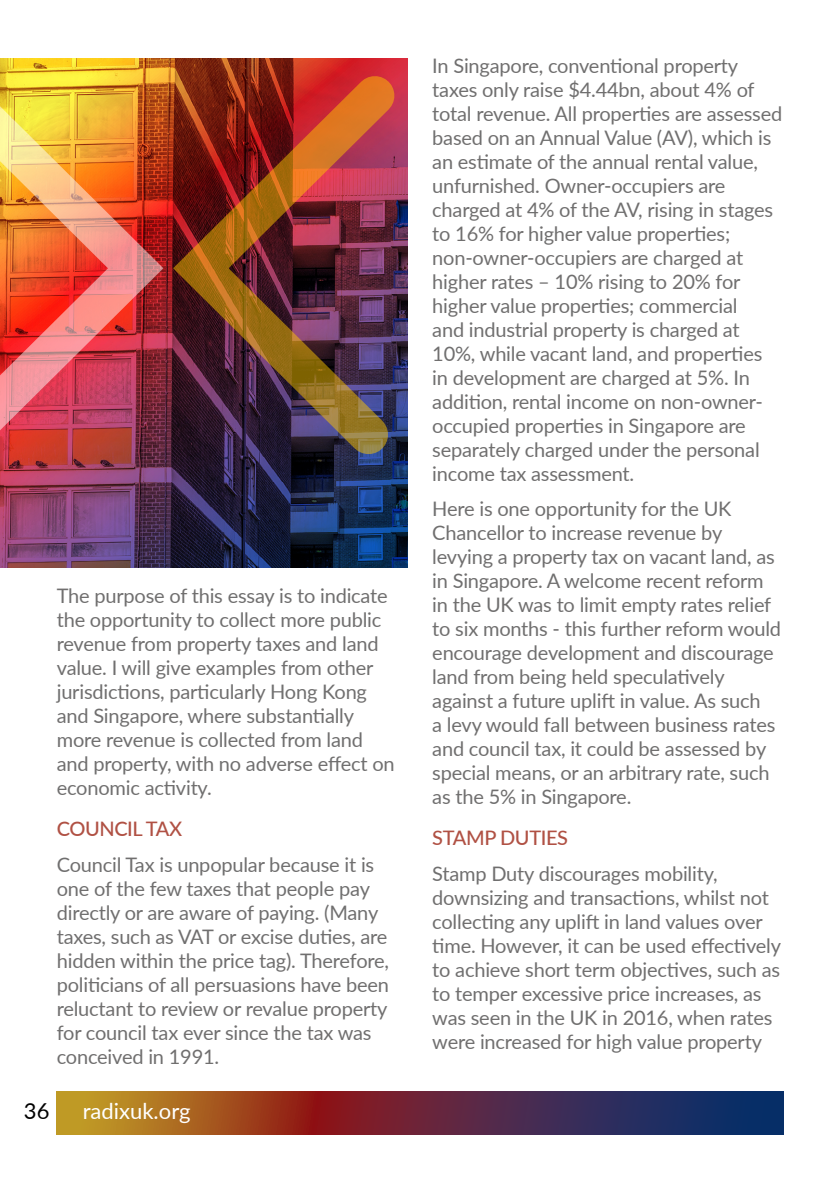
<style>
.page{position:relative;width:840px;height:1191px;background:#fff}
.page>*{position:absolute;margin:0;border:0;box-sizing:border-box;transform-origin:0 0}
.t1{font:22px "Lato";color:#fff}
.t2{font:22px "Lato";color:#000}
.t3{font:20px/24px "Lato";letter-spacing:-.01em;color:#706f6f}
.t4{font:500 20px "Lato";letter-spacing:-.02em;color:#b05144}
</style>
<div class="page">
<svg style="left:57px;top:1091px;width:725px;height:43px;background:#683d3c"></svg>
<img style="left:0;top:456px;width:407px;height:111px">
<img style="left:0;top:58px;width:145px;height:398px">
<img style="left:145px;top:58px;width:263px;height:398px">
<p class="t3" style="left:57px;top:583px;width:339px">The purpose of this essay is to indicate the opportunity to collect more public revenue from property taxes and land value. I will give examples from other jurisdictions, particularly Hong Kong and Singapore, where substantially more revenue is collected from land and property, with no adverse effect on economic activity.</p>
<p class="t4" style="left:57px;top:814px;width:127px">COUNCIL TAX</p>
<p class="t3" style="left:57px;top:851px;width:333px">Council Tax is unpopular because it is one of the few taxes that people pay directly or are aware of paying. (Many taxes, such as VAT or excise duties, are hidden within the price tag). Therefore, politicians of all persuasions have been reluctant to review or revalue property for council tax ever since the tax was conceived in 1991.</p>
<p class="t2" style="left:24px;top:1095px;width:27px">36</p>
<p class="t1" style="left:83px;top:1095px;width:109px">radixuk.org</p>
<p class="t3" style="left:432px;top:53px;width:351px">In Singapore, conventional property taxes only raise $4.44bn, about 4% of total revenue. All properties are assessed based on an Annual Value (AV), which is an estimate of the annual rental value, unfurnished. Owner-occupiers are charged at 4% of the AV, rising in stages to 16% for higher value properties; non-owner-occupiers are charged at higher rates – 10% rising to 20% for higher value properties; commercial<br>and industrial property is charged at 10%, while vacant land, and properties in development are charged at 5%. In addition, rental income on non-owner&shy;occupied properties in Singapore are separately charged under the personal income tax assessment.</p>
<p class="t3" style="left:432px;top:496px;width:350px">Here is one opportunity for the UK Chancellor to increase revenue by levying a property tax on vacant land, as in Singapore. A welcome recent reform in the UK was to limit empty rates relief to six months - this further reform would encourage development and discourage land from being held speculatively against a future uplift in value. As such<br>a levy would fall between business rates and council tax, it could be assessed by special means, or an arbitrary rate, such as the 5% in Singapore.</p>
<p class="t4" style="left:432px;top:823px;width:137px">STAMP DUTIES</p>
<p class="t3" style="left:432px;top:860px;width:350px">Stamp Duty discourages mobility, downsizing and transactions, whilst not collecting any uplift in land values over time. However, it can be used effectively to achieve short term objectives, such as to temper excessive price increases, as was seen in the UK in 2016, when rates were increased for high value property</p>
</div>
